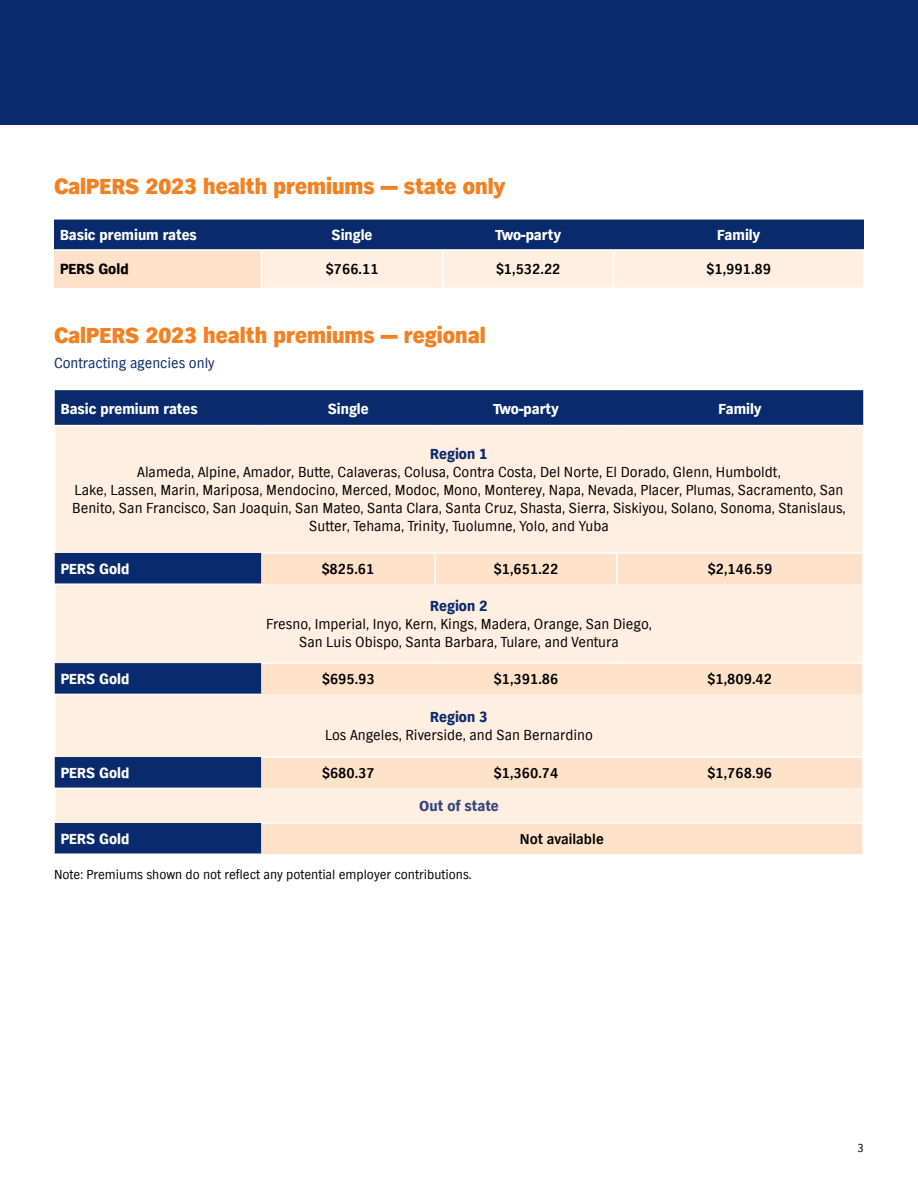
<style>
.page{position:relative;width:918px;height:1188px;background:#fff}
.page>*{position:absolute;margin:0;border:0;box-sizing:border-box;transform-origin:0 0}
.Body_copy__10_13__TV{font:800 22.5px "TV Nord EF";color:#f58021}
.t1{font:15px/18px "TV Nord EF";color:#000;text-align:center}
.t2{font:700 15px "TV Nord EF";color:#000}
.t3{font:900 15px "TV Nord EF";color:#fff}
.Benefits_Grid_-_head{font:15px "TV Nord EF";color:#092a6d}
.t4{font:900 15px "TV Nord EF";color:#092a6d}
.t5{font:900 15px "TV Nord EF";letter-spacing:.005em;color:#364581}
.t6{font:900 15px "TV Nord EF";color:#000}
.t7{font:13.5px "TV Nord EF";color:#000}
.t8{font:12px "TV Nord EF";color:#000}
</style>
<div class="page">
<div style="left:0;top:0;width:918px;height:124px;background:#092a6d"></div>
<svg style="left:54px;top:220px;width:810px;height:68px;background:#9296aa"></svg>
<hr style="left:54px;top:249px;width:207px;height:2px;background:#fff">
<hr style="left:261px;top:249px;width:182px;height:2px;background:#fff">
<hr style="left:443px;top:249px;width:170px;height:2px;background:#fff">
<hr style="left:613px;top:249px;width:252px;height:2px;background:#fff">
<hr style="left:261px;top:251px;width:1px;height:37px;background:#fff">
<hr style="left:442px;top:251px;width:2px;height:37px;background:#fff">
<hr style="left:613px;top:251px;width:1px;height:37px;background:#fff">
<hr style="left:863px;top:251px;width:2px;height:37px;background:#fff">
<div style="left:55px;top:390px;width:808px;height:463px;background:#092a6d"></div>
<svg style="left:55px;top:426px;width:807px;height:397px;background:#e1d7d3"></svg>
<svg style="left:261px;top:554px;width:601px;height:300px;background:#fee9d7"></svg>
<hr style="left:54px;top:426px;width:2px;height:127px;background:#fff">
<hr style="left:54px;top:425px;width:207px;height:1px;background:#fff">
<hr style="left:261px;top:425px;width:174px;height:1px;background:#fff">
<hr style="left:435px;top:425px;width:182px;height:1px;background:#fff">
<hr style="left:617px;top:425px;width:247px;height:1px;background:#fff">
<hr style="left:862px;top:426px;width:2px;height:126px;background:#fff">
<hr style="left:54px;top:585px;width:2px;height:78px;background:#fff">
<hr style="left:54px;top:583px;width:207px;height:2px;background:#fff">
<hr style="left:862px;top:584px;width:2px;height:78px;background:#fff">
<hr style="left:54px;top:695px;width:2px;height:62px;background:#fff">
<hr style="left:54px;top:694px;width:207px;height:1px;background:#fff">
<hr style="left:862px;top:694px;width:2px;height:62px;background:#fff">
<hr style="left:54px;top:789px;width:2px;height:34px;background:#fff">
<hr style="left:54px;top:788px;width:207px;height:1px;background:#fff">
<hr style="left:862px;top:788px;width:2px;height:34px;background:#fff">
<hr style="left:261px;top:552px;width:174px;height:2px;background:#fff">
<hr style="left:435px;top:552px;width:182px;height:2px;background:#fff">
<hr style="left:617px;top:552px;width:247px;height:2px;background:#fff">
<hr style="left:434px;top:554px;width:2px;height:30px;background:#fff">
<hr style="left:616px;top:554px;width:1px;height:30px;background:#fff">
<hr style="left:862px;top:554px;width:2px;height:30px;background:#fff">
<hr style="left:261px;top:822px;width:174px;height:2px;background:#fff">
<hr style="left:435px;top:822px;width:182px;height:2px;background:#fff">
<hr style="left:617px;top:822px;width:247px;height:2px;background:#fff">
<hr style="left:862px;top:824px;width:2px;height:30px;background:#fff">
<hr style="left:261px;top:662px;width:174px;height:2px;background:#fff">
<hr style="left:261px;top:756px;width:174px;height:2px;background:#fff">
<hr style="left:435px;top:662px;width:182px;height:2px;background:#fff">
<hr style="left:435px;top:756px;width:182px;height:2px;background:#fff">
<hr style="left:617px;top:756px;width:247px;height:2px;background:#fff">
<hr style="left:862px;top:758px;width:2px;height:30px;background:#fff">
<hr style="left:617px;top:662px;width:247px;height:2px;background:#fff">
<hr style="left:862px;top:664px;width:2px;height:30px;background:#fff">
<p class="Body_copy__10_13__TV" style="left:54px;top:173px;width:453px">CalPERS 2023 health premiums — state only</p>
<p class="t3" style="left:60px;top:227px;width:138px">Basic premium rates</p>
<p class="t3" style="left:332px;top:227px;width:42px">Single</p>
<p class="t3" style="left:495px;top:227px;width:67px">Two-party</p>
<p class="t3" style="left:717px;top:227px;width:44px">Family</p>
<p class="t6" style="left:60px;top:261px;width:70px">PERS Gold</p>
<p class="t2" style="left:325px;top:261px;width:55px">$766.11</p>
<p class="t2" style="left:496px;top:261px;width:66px">$1,532.22</p>
<p class="t2" style="left:706px;top:261px;width:66px">$1,991.89</p>
<p class="Body_copy__10_13__TV" style="left:54px;top:322px;width:433px">CalPERS 2023 health premiums — regional</p>
<p class="Benefits_Grid_-_head" style="left:54px;top:355px;width:162px">Contracting agencies only</p>
<p class="t3" style="left:61px;top:400px;width:138px">Basic premium rates</p>
<p class="t3" style="left:328px;top:400px;width:42px">Single</p>
<p class="t3" style="left:493px;top:400px;width:67px">Two-party</p>
<p class="t3" style="left:719px;top:400px;width:44px">Family</p>
<p class="t4" style="left:430px;top:445px;width:59px">Region 1</p>
<p class="t1" style="left:72px;top:463px;width:775px">Alameda, Alpine, Amador, Butte, Calaveras, Colusa, Contra Costa, Del Norte, El Dorado, Glenn, Humboldt,<br>Lake, Lassen, Marin, Mariposa, Mendocino, Merced, Modoc, Mono, Monterey, Napa, Nevada, Placer, Plumas, Sacramento, San Benito, San Francisco, San Joaquin, San Mateo, Santa Clara, Santa Cruz, Shasta, Sierra, Siskiyou, Solano, Sonoma, Stanislaus, Sutter, Tehama, Trinity, Tuolumne, Yolo, and Yuba</p>
<p class="t3" style="left:61px;top:560px;width:70px">PERS Gold</p>
<p class="t2" style="left:321px;top:561px;width:55px">$825.61</p>
<p class="t2" style="left:494px;top:561px;width:66px">$1,651.22</p>
<p class="t2" style="left:708px;top:561px;width:66px">$2,146.59</p>
<p class="t4" style="left:430px;top:598px;width:59px">Region 2</p>
<p class="t1" style="left:266px;top:616px;width:387px">Fresno, Imperial, Inyo, Kern, Kings, Madera, Orange, San Diego,<br>San Luis Obispo, Santa Barbara, Tulare, and Ventura</p>
<p class="t3" style="left:61px;top:671px;width:70px">PERS Gold</p>
<p class="t2" style="left:322px;top:671px;width:55px">$695.93</p>
<p class="t2" style="left:494px;top:671px;width:66px">$1,391.86</p>
<p class="t2" style="left:707px;top:671px;width:66px">$1,809.42</p>
<p class="t4" style="left:430px;top:709px;width:59px">Region 3</p>
<p class="t1" style="left:325px;top:727px;width:269px">Los Angeles, Riverside, and San Bernardino</p>
<p class="t3" style="left:61px;top:765px;width:70px">PERS Gold</p>
<p class="t2" style="left:322px;top:765px;width:55px">$680.37</p>
<p class="t2" style="left:494px;top:765px;width:66px">$1,360.74</p>
<p class="t2" style="left:707px;top:765px;width:66px">$1,768.96</p>
<p class="t5" style="left:419px;top:798px;width:81px">Out of state</p>
<p class="t3" style="left:61px;top:830px;width:70px">PERS Gold</p>
<p class="t2" style="left:520px;top:831px;width:85px">Not available</p>
<p class="t7" style="left:54px;top:867px;width:419px">Note: Premiums shown do not reflect any potential employer contributions.</p>
<p class="t8" style="left:858px;top:1141px;width:8px">3</p>
</div>
